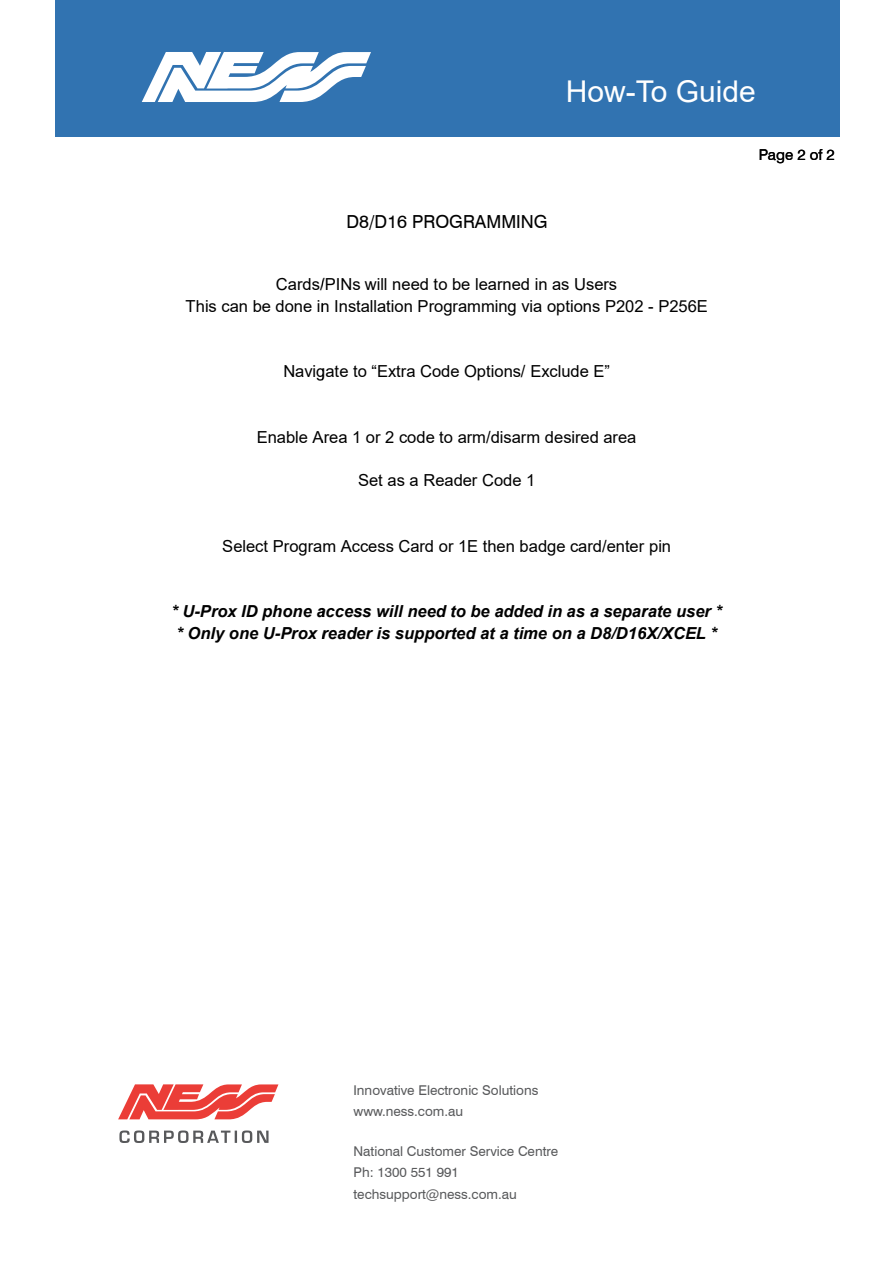
<style>
.page{position:relative;width:893px;height:1263px;background:#fff}
.page>*{position:absolute;margin:0;border:0;box-sizing:border-box;transform-origin:0 0}
.t1{font:30px "Arial";color:#fff}
.t2{font:18px "Swiss 721 BT";color:#000}
.t3{font:16.5px/21.8px "Arial";color:#000;text-align:center}
.t4{font:15px "Swiss 721 BT";color:#000}
.t5{font:13.5px/21.3px "Swiss 721 BT";color:#58595b}
</style>
<div class="page">
<div style="left:55px;top:0;width:785px;height:136px;background:#3173b1"></div>
<svg style="left:142px;top:52px;width:229px;height:50px"></svg>
<svg style="left:118px;top:1084px;width:160px;height:35px"></svg>
<svg style="left:119px;top:1130px;width:150px;height:13px"></svg>
<h1 class="t1" style="left:566px;top:71px;width:192px">How-To Guide</h1>
<p class="t2" style="left:347px;top:210px;width:79px">D8/D16 progr</p>
<p class="t2" style="left:475px;top:210px;width:52px">amming</p>
<p class="t3" style="left:276px;top:273px;width:343px">Cards/PINs will need to be learned in as Users</p>
<p class="t3" style="left:186px;top:295px;width:524px">This can be done in Installation Programming via options P202 - P256E</p>
<p class="t3" style="left:283px;top:360px;width:328px">Navigate to “Extra Code Options/ Exclude E”</p>
<p class="t3" style="left:257px;top:426px;width:381px">Enable Area 1 or 2 code to arm/disarm desired area</p>
<p class="t3" style="left:358px;top:470px;width:179px">Set as a Reader Code 1</p>
<p class="t3" style="left:222px;top:535px;width:450px">Select Program Access Card or 1E then badge card/enter pin</p>
<p class="t3" style="left:171px;top:601px;width:552px">* U-Prox ID phone access will need to be added in as a separate user * * Only one U-Prox reader is supported at a time on a D8/D16X/XCEL *</p>
<p class="t4" style="left:759px;top:146px;width:77px">Page 2 of 2</p>
<p class="t5" style="left:353px;top:1079px;width:186px">Innovative Electronic Solutions www.ness.com.au</p>
<p class="t5" style="left:353px;top:1140px;width:206px">National Customer Service Centre<br>Ph: 1300 551 991 techsupport@ness.com.au</p>
</div>
